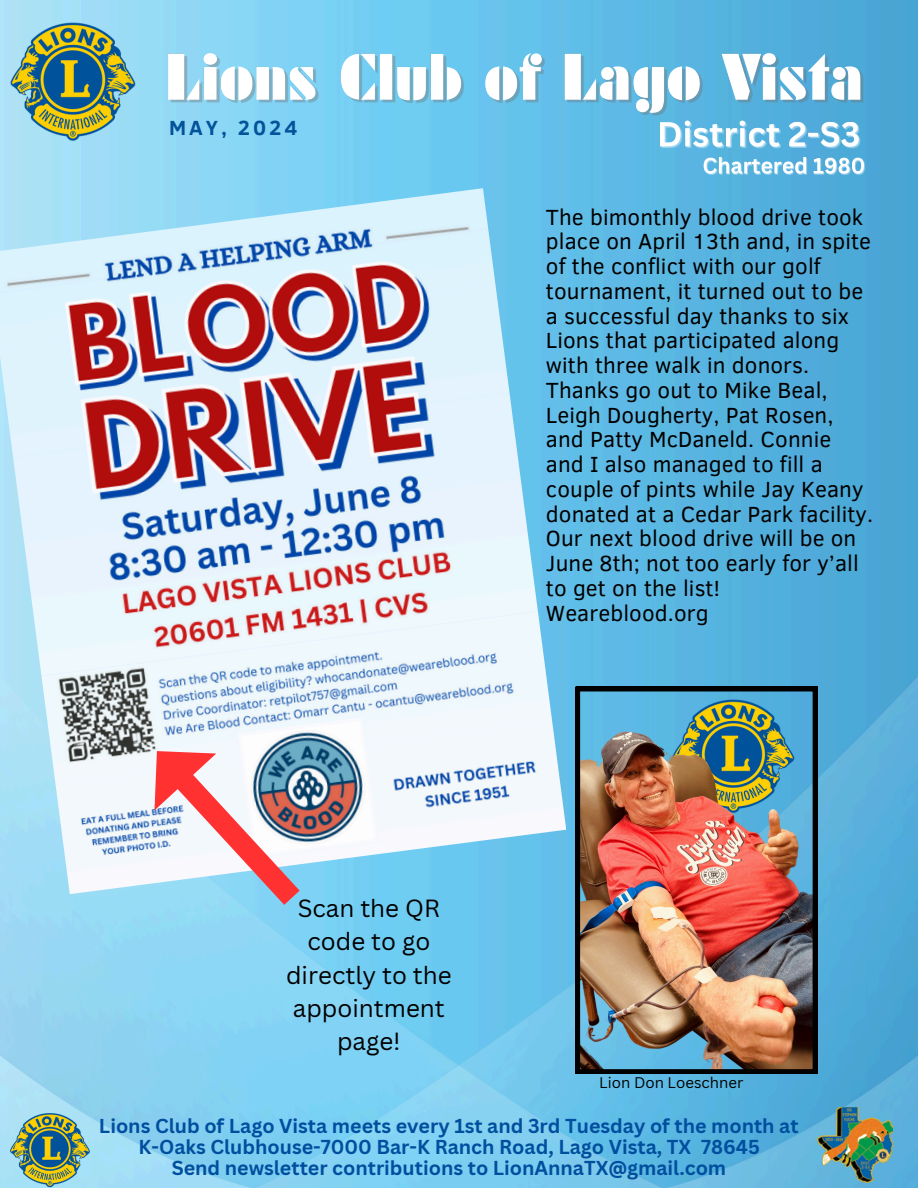
<style>
.page{position:relative;width:918px;height:1188px;background:#fff}
.page>*{position:absolute;margin:0;border:0;box-sizing:border-box;transform-origin:0 0}
.t1{font:24.15px/33.3px "Canva Sans";color:#000;text-align:center}
.t2{font:22.5px/24.8px "Clear Sans";letter-spacing:.005em;color:#000}
.t3{font:700 21px "Clear Sans";letter-spacing:.14em;color:#03539a}
.t4{font:700 19.65px/20.5px "Canva Sans";color:#004f9f;text-align:center}
.t5{font:15px "Canva Sans";color:#000}
</style>
<div class="page">
<img style="left:0;top:0;width:918px;height:1188px">
<img style="left:9px;top:1113px;width:81px;height:75px">
<img style="left:817px;top:1108px;width:76px;height:74px">
<img style="left:9px;top:22px;width:127px;height:119px">
<img style="left:166px;top:38px;width:699px;height:79px">
<img style="left:702px;top:150px;width:166px;height:30px">
<img style="left:657px;top:110px;width:206px;height:47px">
<img style="left:0;top:188px;width:566px;height:706px">
<svg style="left:126px;top:723px;width:197px;height:203px"></svg>
<img style="left:576px;top:687px;width:241px;height:387px">
<p class="t3" style="left:169px;top:112px;width:130px">MAY, 2024</p>
<p class="t2" style="left:546px;top:203px;width:329px">The bimonthly blood drive took place on April 13th and, in spite of the conflict with our golf tournament, it turned out to be a successful day thanks to six<br>Lions that participated along with three walk in donors.<br>Thanks go out to Mike Beal,<br>Leigh Dougherty, Pat Rosen, and Patty McDaneld. Connie and I also managed to fill a couple of pints while Jay Keany donated at a Cedar Park facility.<br>Our next blood drive will be on<br>June 8th; not too early for y’all to get on the list!<br>Weareblood.org</p>
<p class="t1" style="left:286px;top:891px;width:167px">Scan the QR code to go directly to the appointment page!</p>
<h4 class="t5" style="left:599px;top:1072px;width:145px">Lion Don Loeschner</h4>
<p class="t4" style="left:99px;top:1115px;width:701px">Lions Club of Lago Vista meets every 1st and 3rd Tuesday of the month at<br>K-Oaks Clubhouse-7000 Bar-K Ranch Road, Lago Vista, TX 78645<br>Send newsletter contributions to LionAnnaTX@gmail.com</p>
</div>
